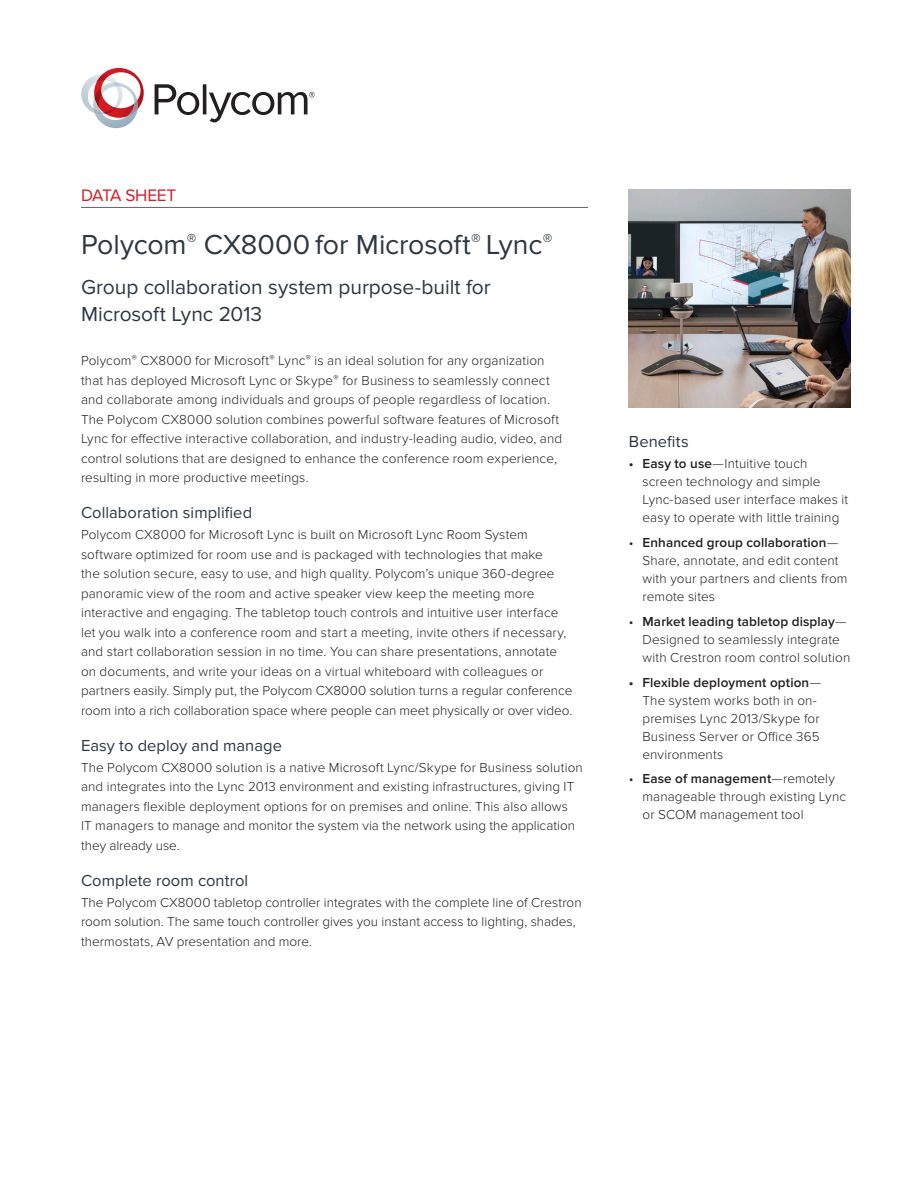
<style>
.page{position:relative;width:918px;height:1188px;background:#fff}
.page>*{position:absolute;margin:0;border:0;box-sizing:border-box;transform-origin:0 0}
.DS_-_Title{font:28.5px "Proxima Nova";letter-spacing:-.005em;color:#2c3742}
.DS_-_Subtitle{font:21px/27px "Proxima Nova";color:#2c3742}
.t1{font:17.25px "Proxima Nova";letter-spacing:-.015em;color:#d41b21}
.DS_-_Subhead_Level_1{font:16.5px "Proxima Nova";letter-spacing:.005em;color:#2c3742}
.Sidebar_Header{font:16.5px "Proxima Nova";letter-spacing:.005em;color:#2c3742}
.Body_Copy_Text{font:300 13.5px/19.5px "Proxima Nova";letter-spacing:.01em;color:#231f20}
.s1{font-weight:600}
</style>
<div class="page">
<hr style="left:81px;top:207px;width:507px;height:1px;background:#636366">
<svg style="left:81px;top:68px;width:63px;height:60px"></svg>
<svg style="left:155px;top:84px;width:44px;height:31px"></svg>
<hr style="left:203px;top:84px;width:3px;height:30px;background:#231f20">
<svg style="left:209px;top:92px;width:106px;height:30px"></svg>
<img style="left:629px;top:189px;width:221px;height:219px">
<p class="t1" style="left:81px;top:185px;width:97px">DATA SHEET</p>
<p class="DS_-_Title" style="left:81px;top:228px;width:473px">Polycom<sup>®</sup> CX8000 for Microsoft<sup>®</sup> Lync<sup>®</sup></p>
<p class="DS_-_Subtitle" style="left:81px;top:274px;width:411px">Group collaboration system purpose-built for<br>Microsoft Lync 2013</p>
<p class="Body_Copy_Text" style="left:81px;top:351px;width:483px">Polycom<sup>®</sup> CX8000 for Microsoft<sup>®</sup> Lync<sup>®</sup> is an ideal solution for any organization that has deployed Microsoft Lync or Skype<sup>®</sup> for Business to seamlessly connect and collaborate among individuals and groups of people regardless of location.<br>The Polycom CX8000 solution combines powerful software features of Microsoft Lync for effective interactive collaboration, and industry-leading audio, video, and control solutions that are designed to enhance the conference room experience, resulting in more productive meetings.</p>
<p class="DS_-_Subhead_Level_1" style="left:81px;top:504px;width:173px">Collaboration simplified</p>
<p class="Body_Copy_Text" style="left:81px;top:525px;width:493px">Polycom CX8000 for Microsoft Lync is built on Microsoft Lync Room System software optimized for room use and is packaged with technologies that make<br>the solution secure, easy to use, and high quality. Polycom’s unique 360-degree panoramic view of the room and active speaker view keep the meeting more interactive and engaging. The tabletop touch controls and intuitive user interface let you walk into a conference room and start a meeting, invite others if necessary, and start collaboration session in no time. You can share presentations, annotate on documents, and write your ideas on a virtual whiteboard with colleagues or partners easily. Simply put, the Polycom CX8000 solution turns a regular conference room into a rich collaboration space where people can meet physically or over video.</p>
<p class="DS_-_Subhead_Level_1" style="left:81px;top:736px;width:202px">Easy to deploy and manage</p>
<p class="Body_Copy_Text" style="left:81px;top:758px;width:503px">The Polycom CX8000 solution is a native Microsoft Lync/Skype for Business solution and integrates into the Lync 2013 environment and existing infrastructures, giving IT managers flexible deployment options for on premises and online. This also allows<br>IT managers to manage and monitor the system via the network using the application they already use.</p>
<p class="DS_-_Subhead_Level_1" style="left:81px;top:871px;width:169px">Complete room control</p>
<p class="Body_Copy_Text" style="left:81px;top:893px;width:502px">The Polycom CX8000 tabletop controller integrates with the complete line of Crestron room solution. The same touch controller gives you instant access to lighting, shades, thermostats, AV presentation and more.</p>
<p class="Sidebar_Header" style="left:629px;top:432px;width:61px">Benefits</p>
<p class="Body_Copy_Text" style="left:642px;top:455px;width:207px;line-height:18px;text-indent:-14px"><span class="s1">• Easy to use</span>—Intuitive touch screen technology and simple<br>Lync-based user interface makes it easy to operate with little training</p>
<p class="Body_Copy_Text" style="left:642px;top:534px;width:207px;line-height:18px;text-indent:-14px">• <span class="s1">Enhanced group collaboration</span>—<br>Share, annotate, and edit content with your partners and clients from remote sites</p>
<p class="Body_Copy_Text" style="left:642px;top:613px;width:209px;line-height:18px;text-indent:-14px">• <span class="s1">Market leading tabletop display</span>—<br>Designed to seamlessly integrate with Crestron room control solution</p>
<p class="Body_Copy_Text" style="left:642px;top:673px;width:180px;line-height:18px;text-indent:-13px"><span class="s1">• Flexible deployment option</span>—<br>The system works both in on&shy;premises Lync 2013/Skype for<br>Business Server or Office 365 environments</p>
<p class="Body_Copy_Text" style="left:642px;top:770px;width:205px;line-height:18px;text-indent:-14px">• <span class="s1">Ease of management</span>—remotely manageable through existing Lync or SCOM management tool</p>
</div>
